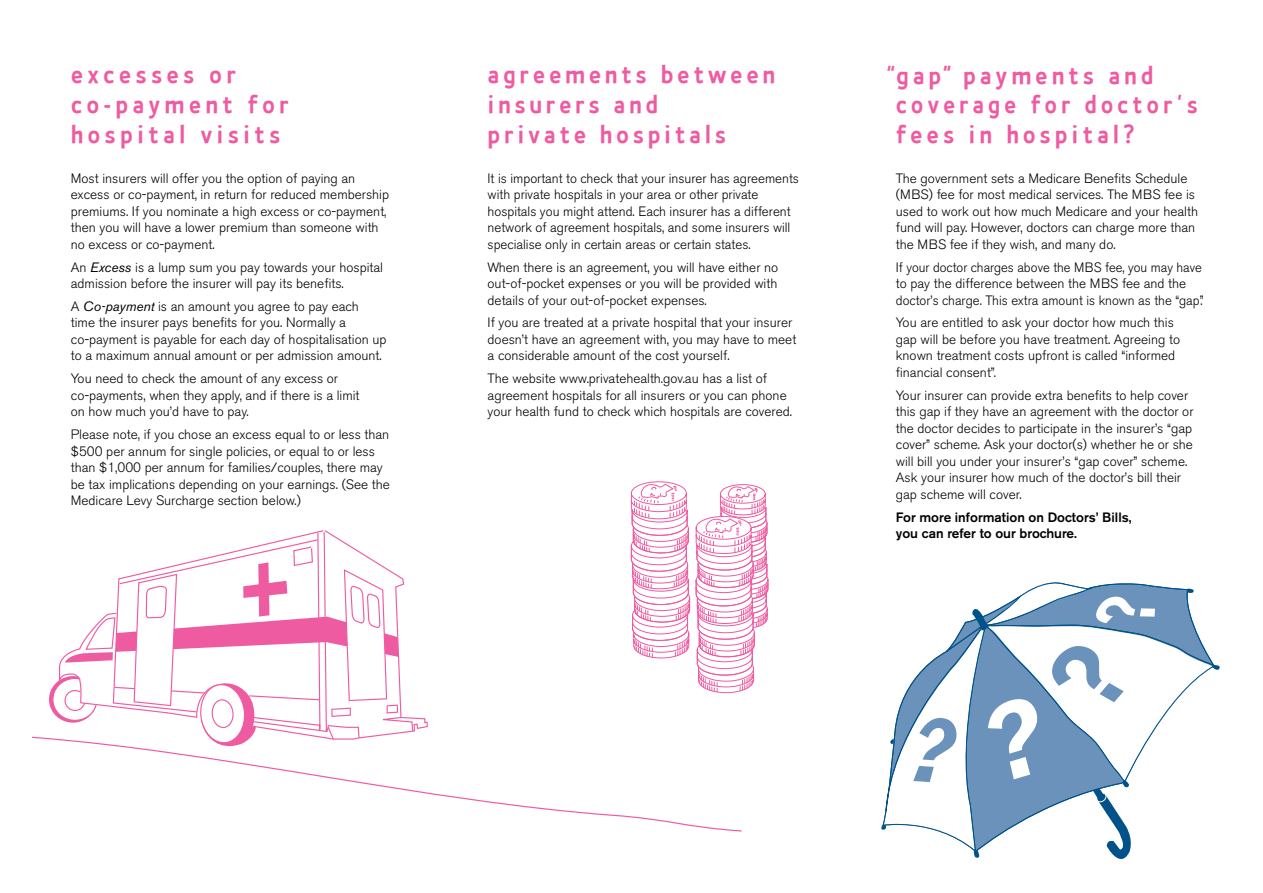
<style>
.page{position:relative;width:1263px;height:893px;background:#fff}
.page>*{position:absolute;margin:0;border:0;box-sizing:border-box;transform-origin:0 0}
.t1{font:25.5px/30px "Octane 20";letter-spacing:.15em;color:#ef5ba1}
.t2{font:300 13.5px/16.5px "Akzidenz Grotesk BE";color:#000}
.t3{font:300 13.5px/16.5px "Akzidenz Grotesk BE";color:#000;scale:.96 1}
.t4{font:500 13.5px/16.5px "Akzidenz Grotesk BE";color:#000}
.s1{font-weight:400;font-style:italic}
</style>
<div class="page">
<svg style="left:630px;top:481px;width:139px;height:213px"></svg>
<svg style="left:398px;top:575px;width:16px;height:159px"></svg>
<svg style="left:32px;top:736px;width:710px;height:96px"></svg>
<svg style="left:48px;top:530px;width:350px;height:231px"></svg>
<svg style="left:881px;top:583px;width:339px;height:276px"></svg>
<h1 class="t1" style="left:71px;top:60px;width:220px">excesses or co-payment for hospital visits</h1>
<p class="t2" style="left:71px;top:170px;width:320px">Most insurers will offer you the option of paying an excess or co-payment, in return for reduced membership premiums. If you nominate a high excess or co-payment, then you will have a lower premium than someone with no excess or co-payment.</p>
<p class="t2" style="left:71px;top:259px;width:314px">An <span class="s1">Excess</span> is a lump sum you pay towards your hospital admission before the insurer will pay its benefits.</p>
<p class="t2" style="left:71px;top:298px;width:317px">A <span class="s1">Co-payment</span> is an amount you agree to pay each<br>time the insurer pays benefits for you. Normally a co-payment is payable for each day of hospitalisation up to a maximum annual amount or per admission amount.</p>
<p class="t2" style="left:71px;top:371px;width:290px">You need to check the amount of any excess or co-payments, when they apply, and if there is a limit on how much you’d have to pay.</p>
<p class="t2" style="left:71px;top:426px;width:320px">Please note, if you chose an excess equal to or less than $500 per annum for single policies, or equal to or less than $1,000 per annum for families/couples, there may be tax implications depending on your earnings. (See the Medicare Levy Surcharge section below.)</p>
<h1 class="t1" style="left:488px;top:60px;width:289px">agreements between insurers and<br>private hospitals</h1>
<p class="t2" style="left:488px;top:170px;width:313px">It is important to check that your insurer has agreements with private hospitals in your area or other private hospitals you might attend. Each insurer has a different network of agreement hospitals, and some insurers will specialise only in certain areas or certain states.</p>
<p class="t2" style="left:488px;top:259px;width:292px;text-align:justify">When there is an agreement, you will have either no out-of-pocket expenses or you will be provided with details of your out-of-pocket expenses.</p>
<p class="t2" style="left:488px;top:315px;width:310px">If you are treated at a private hospital that your insurer doesn’t have an agreement with, you may have to meet a considerable amount of the cost yourself.</p>
<p class="t2" style="left:488px;top:371px;width:306px">The website www.privatehealth.gov.au has a list of agreement hospitals for all insurers or you can phone your health fund to check which hospitals are covered.</p>
<h1 class="t1" style="left:896px;top:60px;width:304px">“gap” payments and coverage for doctor’s fees in hospital?</h1>
<p class="t2" style="left:896px;top:170px;width:304px">The government sets a Medicare Benefits Schedule (MBS) fee for most medical services. The MBS fee is used to work out how much Medicare and your health fund will pay. However, doctors can charge more than the MBS fee if they wish, and many do.</p>
<p class="t3" style="left:896px;top:259px;width:322px">If your doctor charges above the MBS fee, you may have to pay the difference between the MBS fee and the doctor’s charge. This extra amount is known as the “gap”.</p>
<p class="t2" style="left:896px;top:315px;width:286px">You are entitled to ask your doctor how much this gap will be before you have treatment. Agreeing to known treatment costs upfront is called “informed financial consent”.</p>
<p class="t2" style="left:896px;top:387px;width:299px">Your insurer can provide extra benefits to help cover this gap if they have an agreement with the doctor or the doctor decides to participate in the insurer’s “gap cover” scheme. Ask your doctor(s) whether he or she will bill you under your insurer’s “gap cover” scheme.<br>Ask your insurer how much of the doctor’s bill their gap scheme will cover.</p>
<p class="t4" style="left:896px;top:509px;width:237px">For more information on Doctors’ Bills, you can refer to our brochure.</p>
<h1 class="t1" style="left:886px;top:60px;width:269px">“gap” payments and</h1>
</div>
